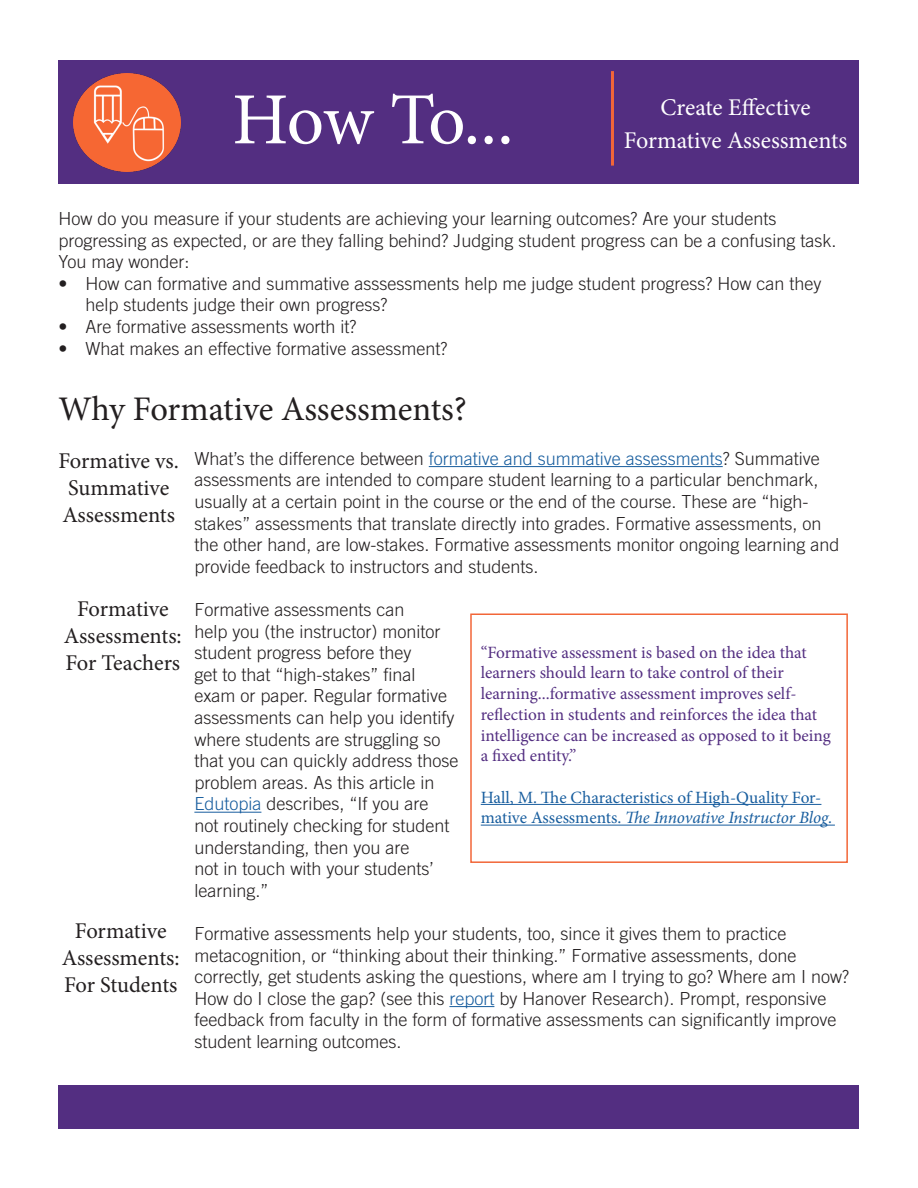
<style>
.page{position:relative;width:918px;height:1188px;background:#fff}
.page>*{position:absolute;margin:0;border:0;box-sizing:border-box;transform-origin:0 0}
.t1{font:73.5px "Minion Pro";color:#fff}
.Heading_1{font:34.5px "Minion Pro";letter-spacing:-.005em;color:#231f20}
.Topic_Title{font:24px/33px "Minion Pro";letter-spacing:-.005em;color:#fff;text-align:center}
.Heading_2{font:22.5px/27px "Minion Pro";letter-spacing:-.005em;color:#231f20;text-align:center}
.Body_Style{font:300 18px/21.6px "Trade Gothic LT Std";color:#231f20}
.Purple_Blurb_Text{font:17.25px/20.7px "Minion Pro";color:#532e81}
.t2{font:17.25px/20.7px "Minion Pro";color:#175d9e}
.s1{color:#175d9e}
.s2{font-style:italic}
</style>
<div class="page">
<div style="left:58px;top:60px;width:802px;height:124px;background:#532e81"></div>
<img style="left:73px;top:74px;width:108px;height:97px">
<hr style="left:611px;top:71px;width:3px;height:95px;background:#f26638">
<div style="left:58px;top:1085px;width:802px;height:43px;background:#532e81"></div>
<hr style="left:429px;top:466px;width:294px;height:1px;background:#175d9e">
<hr style="left:194px;top:812px;width:67px;height:1px;background:#175d9e">
<hr style="left:449px;top:1006px;width:45px;height:1px;background:#175d9e">
<hr style="left:481px;top:804px;width:340px;height:1px;background:#175d9e">
<hr style="left:481px;top:825px;width:354px;height:1px;background:#175d9e">
<div style="left:470px;top:614px;width:378px;height:249px;border:2px solid #f26638"></div>
<h1 class="t1" style="left:232px;top:71px;width:283px">How To...</h1>
<p class="Topic_Title" style="left:624px;top:91px;width:225px">Create Effective<br>Formative Assessments</p>
<p class="Body_Style" style="left:58px;top:208px;width:780px">How do you measure if your students are achieving your learning outcomes? Are your students progressing as expected, or are they falling behind? Judging student progress can be a confusing task.<br>You may wonder:</p>
<p class="Body_Style" style="left:86px;top:272px;width:738px;text-indent:-27px">• How can formative and summative asssessments help me judge student progress? How can they help students judge their own progress?</p>
<p class="Body_Style" style="left:58px;top:316px;width:299px">• Are formative assessments worth it?</p>
<p class="Body_Style" style="left:58px;top:337px;width:390px">• What makes an effective formative assessment?</p>
<p class="Heading_1" style="left:58px;top:386px;width:410px">Why Formative Assessments?</p>
<p class="Heading_2" style="left:58px;top:448px;width:122px;text-align:left">Formative vs.<br>Summative<br>Assessments</p>
<p class="Heading_2" style="left:64px;top:595px;width:119px">Formative<br>Assessments:<br>For Teachers</p>
<p class="Heading_2" style="left:62px;top:917px;width:119px">Formative<br>Assessments:<br>For Students</p>
<p class="Body_Style" style="left:194px;top:447px;width:647px">What’s the difference between <span class="s1">formative and summative assessments</span>? Summative assessments are intended to compare student learning to a particular benchmark, usually at a certain point in the course or the end of the course. These are “high&shy;stakes” assessments that translate directly into grades. Formative assessments, on the other hand, are low-stakes. Formative assessments monitor ongoing learning and provide feedback to instructors and students.</p>
<p class="Body_Style" style="left:194px;top:599px;width:266px">Formative assessments can<br>help you (the instructor) monitor student progress before they<br>get to that “high-stakes” final exam or paper. Regular formative assessments can help you identify where students are struggling so that you can quickly address those problem areas. As this article in<br><span class="s1">Edutopia</span> describes, “If you are<br>not routinely checking for student understanding, then you are<br>not in touch with your students’ learning.”</p>
<p class="Body_Style" style="left:194px;top:923px;width:656px">Formative assessments help your students, too, since it gives them to practice metacognition, or “thinking about their thinking.” Formative assessments, done correctly, get students asking the questions, where am I trying to go? Where am I now?<br>How do I close the gap? (see this <span class="s1">report</span> by Hanover Research). Prompt, responsive feedback from faculty in the form of formative assessments can significantly improve student learning outcomes.</p>
<p class="Purple_Blurb_Text" style="left:481px;top:642px;width:352px">“Formative assessment is based on the idea that learners should learn to take control of their learning...formative assessment improves self&shy;reflection in students and reinforces the idea that intelligence can be increased as opposed to it being a fixed entity.”</p>
<p class="t2" style="left:481px;top:787px;width:353px">Hall, M. The Characteristics of High-Quality For&shy;mative Assessments. <span class="s2">The Innovative Instructor Blog.</span></p>
</div>
